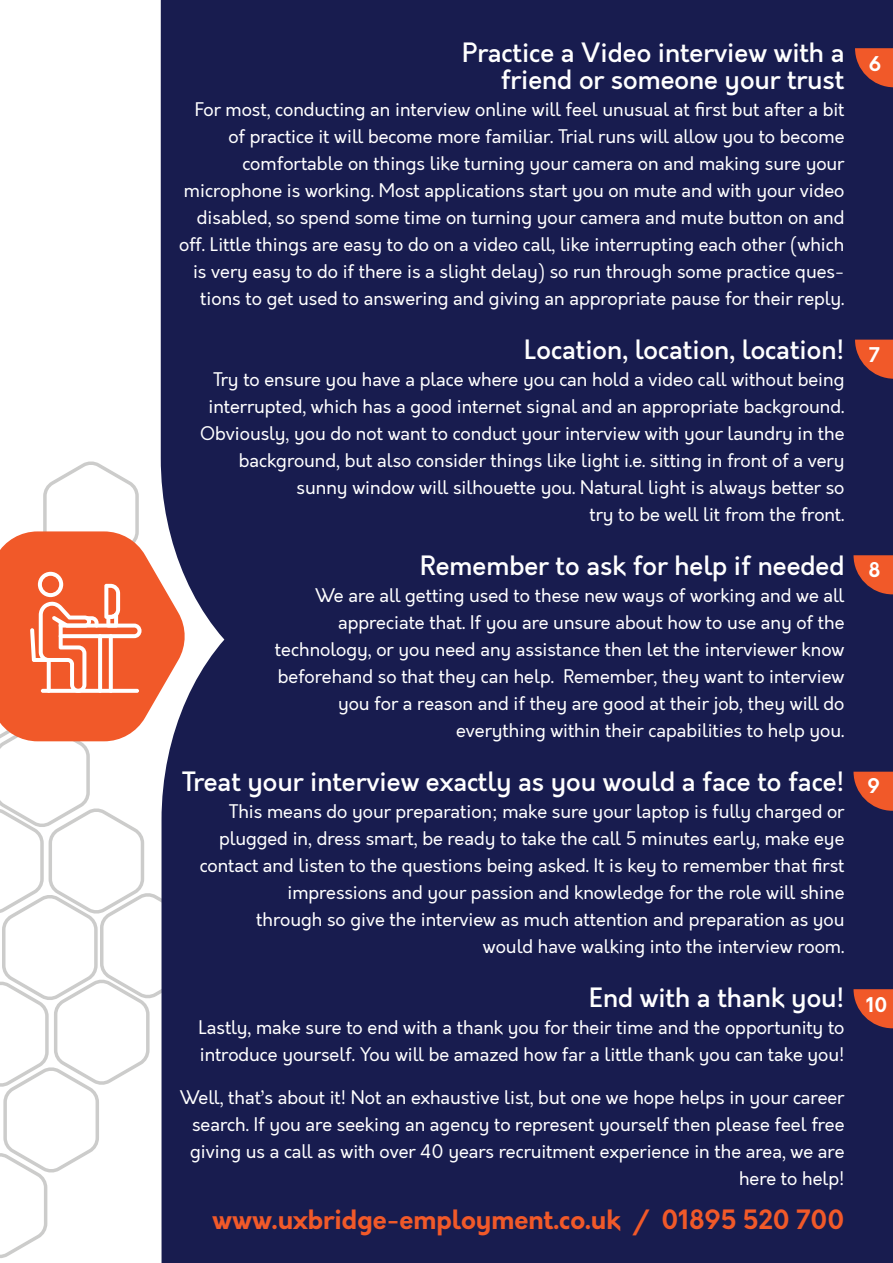
<style>
.page{position:relative;width:893px;height:1263px;background:#fff}
.page>*{position:absolute;margin:0;border:0;box-sizing:border-box;transform-origin:0 0}
.t1{font:500 25.5px/27px "Orkney";color:#fff;text-align:right}
.t2{font:700 25.5px "Orkney";color:#f15929}
.t3{font:700 19.5px "Orkney";color:#fff}
.t4{font:18px/27px "Orkney";color:#fff;text-align:right}
</style>
<div class="page">
<div style="left:162px;top:879px;width:731px;height:384px;background:#181c4f"></div>
<div style="left:161px;top:0;width:732px;height:879px;background:#181c4f"></div>
<svg style="left:855px;top:48px;width:38px;height:39px"></svg>
<svg style="left:855px;top:340px;width:38px;height:39px"></svg>
<svg style="left:853px;top:555px;width:40px;height:39px;background:#c04b31"></svg>
<svg style="left:853px;top:772px;width:40px;height:39px;background:#bf4a31"></svg>
<svg style="left:853px;top:989px;width:40px;height:39px;background:#c04b31"></svg>
<svg style="left:0;top:461px;width:196px;height:798px"></svg>
<h1 class="t1" style="left:462px;top:40px;width:384px">Practice a Video interview with a friend or someone your trust</h1>
<p class="t4" style="left:179px;top:96px;width:667px">For most, conducting an interview online will feel unusual at first but after a bit of practice it will become more familiar. Trial runs will allow you to become comfortable on things like turning your camera on and making sure your microphone is working. Most applications start you on mute and with your video disabled, so spend some time on turning your camera and mute button on and off. Little things are easy to do on a video call, like interrupting each other (which is very easy to do if there is a slight delay) so run through some practice ques&shy;tions to get used to answering and giving an appropriate pause for their reply.</p>
<h1 class="t1" style="left:524px;top:337px;width:322px">Location, location, location!</h1>
<p class="t4" style="left:200px;top:366px;width:646px">Try to ensure you have a place where you can hold a video call without being interrupted, which has a good internet signal and an appropriate background.<br>Obviously, you do not want to conduct your interview with your laundry in the background, but also consider things like light i.e. sitting in front of a very sunny window will silhouette you. Natural light is always better so<br>try to be well lit from the front.</p>
<h1 class="t1" style="left:420px;top:553px;width:426px">Remember to ask for help if needed</h1>
<p class="t4" style="left:275px;top:582px;width:571px">We are all getting used to these new ways of working and we all appreciate that. If you are unsure about how to use any of the technology, or you need any assistance then let the interviewer know beforehand so that they can help. Remember, they want to interview you for a reason and if they are good at their job, they will do everything within their capabilities to help you.</p>
<h1 class="t1" style="left:181px;top:769px;width:664px">Treat your interview exactly as you would a face to face!</h1>
<p class="t4" style="left:200px;top:798px;width:646px">This means do your preparation; make sure your laptop is fully charged or plugged in, dress smart, be ready to take the call 5 minutes early, make eye contact and listen to the questions being asked. It is key to remember that first impressions and your passion and knowledge for the role will shine<br>through so give the interview as much attention and preparation as you<br>would have walking into the interview room.</p>
<h1 class="t1" style="left:589px;top:985px;width:257px">End with a thank you!</h1>
<p class="t4" style="left:199px;top:1014px;width:647px;text-align:left">Lastly, make sure to end with a thank you for their time and the opportunity to introduce yourself. You will be amazed how far a little thank you can take you!</p>
<p class="t4" style="left:180px;top:1085px;width:666px">Well, that’s about it! Not an exhaustive list, but one we hope helps in your career search. If you are seeking an agency to represent yourself then please feel free giving us a call as with over 40 years recruitment experience in the area, we are here to help!</p>
<h1 class="t2" style="left:212px;top:1202px;width:634px">www.uxbridge-employment.co.uk / 01895 520 700</h1>
<p class="t3" style="left:869px;top:51px;width:14px">6</p>
<p class="t3" style="left:869px;top:342px;width:12px">7</p>
<p class="t3" style="left:869px;top:557px;width:13px">8</p>
<p class="t3" style="left:867px;top:773px;width:14px">9</p>
<p class="t3" style="left:866px;top:992px;width:23px">10</p>
</div>
